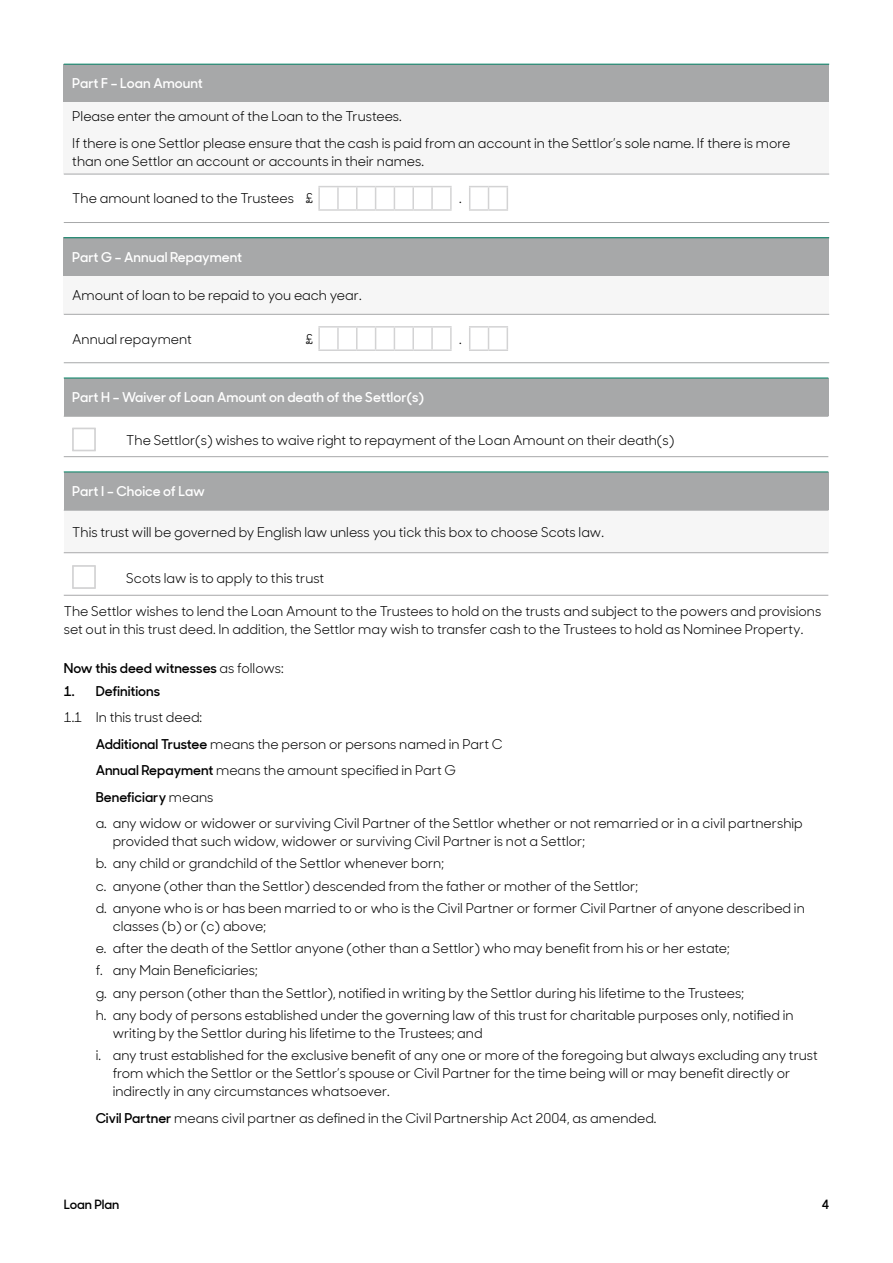
<style>
.page{position:relative;width:893px;height:1263px;background:#fff}
.page>*{position:absolute;margin:0;border:0;box-sizing:border-box;transform-origin:0 0}
.t1{font:13.5px/22.2px "Sharp Sans Display No 1";color:#000}
.t2{font:600 13.5px "Sharp Sans Display No 1";color:#fff}
.t3{font:600 13.5px "Sharp Sans Display No 1";color:#000}
.t4{font:600 12.75px "Sharp Sans Display No 1";letter-spacing:-.01em;color:#000}
.s1{font-weight:400}
.s2{font-weight:600}
</style>
<div class="page">
<div style="left:64px;top:64px;width:765px;height:38px;background:#a7a8a9"></div>
<div style="left:64px;top:102px;width:765px;height:72px;background:#f6f6f6"></div>
<hr style="left:64px;top:64px;width:765px;height:1px;background:#008264">
<hr style="left:64px;top:222px;width:765px;height:1px;background:#a7a8a9">
<hr style="left:64px;top:174px;width:765px;height:1px;background:#a7a8a9">
<svg style="left:318px;top:186px;width:190px;height:25px"></svg>
<div style="left:64px;top:238px;width:765px;height:38px;background:#a7a8a9"></div>
<div style="left:64px;top:276px;width:765px;height:38px;background:#f6f6f6"></div>
<hr style="left:64px;top:237px;width:765px;height:1px;background:#008264">
<hr style="left:64px;top:362px;width:765px;height:1px;background:#a7a8a9">
<hr style="left:64px;top:314px;width:765px;height:1px;background:#a7a8a9">
<svg style="left:318px;top:326px;width:190px;height:25px"></svg>
<div style="left:64px;top:378px;width:764px;height:38px;background:#a7a8a9"></div>
<hr style="left:64px;top:416px;width:764px;height:1px;background:#a7a8a9">
<hr style="left:64px;top:456px;width:764px;height:1px;background:#a7a8a9">
<hr style="left:64px;top:378px;width:764px;height:1px;background:#008264">
<svg style="left:72px;top:427px;width:24px;height:25px"></svg>
<div style="left:64px;top:472px;width:764px;height:38px;background:#a7a8a9"></div>
<div style="left:64px;top:510px;width:764px;height:43px;background:#f6f6f6"></div>
<hr style="left:64px;top:552px;width:764px;height:1px;background:#a7a8a9">
<hr style="left:64px;top:595px;width:764px;height:1px;background:#a7a8a9">
<hr style="left:64px;top:510px;width:764px;height:1px;background:#a7a8a9">
<hr style="left:64px;top:471px;width:764px;height:1px;background:#008264">
<svg style="left:72px;top:565px;width:24px;height:24px"></svg>
<p class="t2" style="left:72px;top:73px;width:132px">Part F – Loan Amount</p>
<p class="t1" style="left:72px;top:102px;width:720px;line-height:26.5px">Please enter the amount of the Loan to the Trustees.<br>If there is one Settlor please ensure that the cash is paid from an account in the Settlor’s sole name. If there is more</p>
<p class="t1" style="left:72px;top:149px;width:353px">than one Settlor an account or accounts in their names.</p>
<p class="t1" style="left:72px;top:186px;width:243px">The amount loaned to the Trustees £</p>
<p class="t1" style="left:459px;top:186px;width:4px">.</p>
<p class="t2" style="left:72px;top:247px;width:171px">Part G – Annual Repayment</p>
<p class="t1" style="left:72px;top:283px;width:291px">Amount of loan to be repaid to you each year.</p>
<p class="t1" style="left:72px;top:327px;width:121px">Annual repayment</p>
<p class="t1" style="left:305px;top:327px;width:9px">£</p>
<p class="t1" style="left:459px;top:327px;width:4px">.</p>
<p class="t2" style="left:72px;top:387px;width:353px">Part H – Waiver of Loan Amount on death of the Settlor(s)</p>
<p class="t1" style="left:126px;top:428px;width:550px">The Settlor(s) wishes to waive right to repayment of the Loan Amount on their death(s)</p>
<p class="t2" style="left:72px;top:481px;width:134px">Part I – Choice of Law</p>
<p class="t1" style="left:72px;top:519px;width:533px">This trust will be governed by English law unless you tick this box to choose Scots law.</p>
<p class="t1" style="left:126px;top:566px;width:200px">Scots law is to apply to this trust</p>
<p class="t1" style="left:64px;top:601px;width:759px;line-height:18px">The Settlor wishes to lend the Loan Amount to the Trustees to hold on the trusts and subject to the powers and provisions set out in this trust deed. In addition, the Settlor may wish to transfer cash to the Trustees to hold as Nominee Property.</p>
<p class="t3" style="left:64px;top:658px;width:221px">Now this deed witnesses <span class="s1">as follows:</span></p>
<p class="t3" style="left:64px;top:680px;width:98px">1. Definitions</p>
<p class="t1" style="left:96px;top:703px;width:709px;line-height:26.5px;text-indent:-32px">1.1 In this trust deed:<br><span class="s2">Additional Trustee</span> means the person or persons named in Part C<br><span class="s2">Annual Repayment</span> means the amount specified in Part G<br><span class="s2">Beneficiary</span> means<br>a. any widow or widower or surviving Civil Partner of the Settlor whether or not remarried or in a civil partnership</p>
<p class="t1" style="left:96px;top:829px;width:711px;text-indent:17px">provided that such widow, widower or surviving Civil Partner is not a Settlor;<br>b. any child or grandchild of the Settlor whenever born;<br>c. anyone (other than the Settlor) descended from the father or mother of the Settlor;<br>d. anyone who is or has been married to or who is the Civil Partner or former Civil Partner of anyone described in</p>
<p class="t1" style="left:96px;top:914px;width:700px;text-indent:17px">classes (b) or (c) above;<br>e. after the death of the Settlor anyone (other than a Settlor) who may benefit from his or her estate;<br>f. any Main Beneficiaries;<br>g. any person (other than the Settlor), notified in writing by the Settlor during his lifetime to the Trustees;<br>h. any body of persons established under the governing law of this trust for charitable purposes only, notified in</p>
<p class="t1" style="left:96px;top:1021px;width:724px;text-indent:17px">writing by the Settlor during his lifetime to the Trustees; and<br>i. any trust established for the exclusive benefit of any one or more of the foregoing but always excluding any trust</p>
<p class="t1" style="left:113px;top:1063px;width:679px;line-height:18px">from which the Settlor or the Settlor’s spouse or Civil Partner for the time being will or may benefit directly or indirectly in any circumstances whatsoever.</p>
<p class="t1" style="left:96px;top:1106px;width:562px"><span class="s2">Civil Partner</span> means civil partner as defined in the Civil Partnership Act 2004, as amended.</p>
<p class="t4" style="left:64px;top:1194px;width:57px">Loan Plan</p>
<p class="t4" style="left:822px;top:1194px;width:9px">4</p>
</div>
